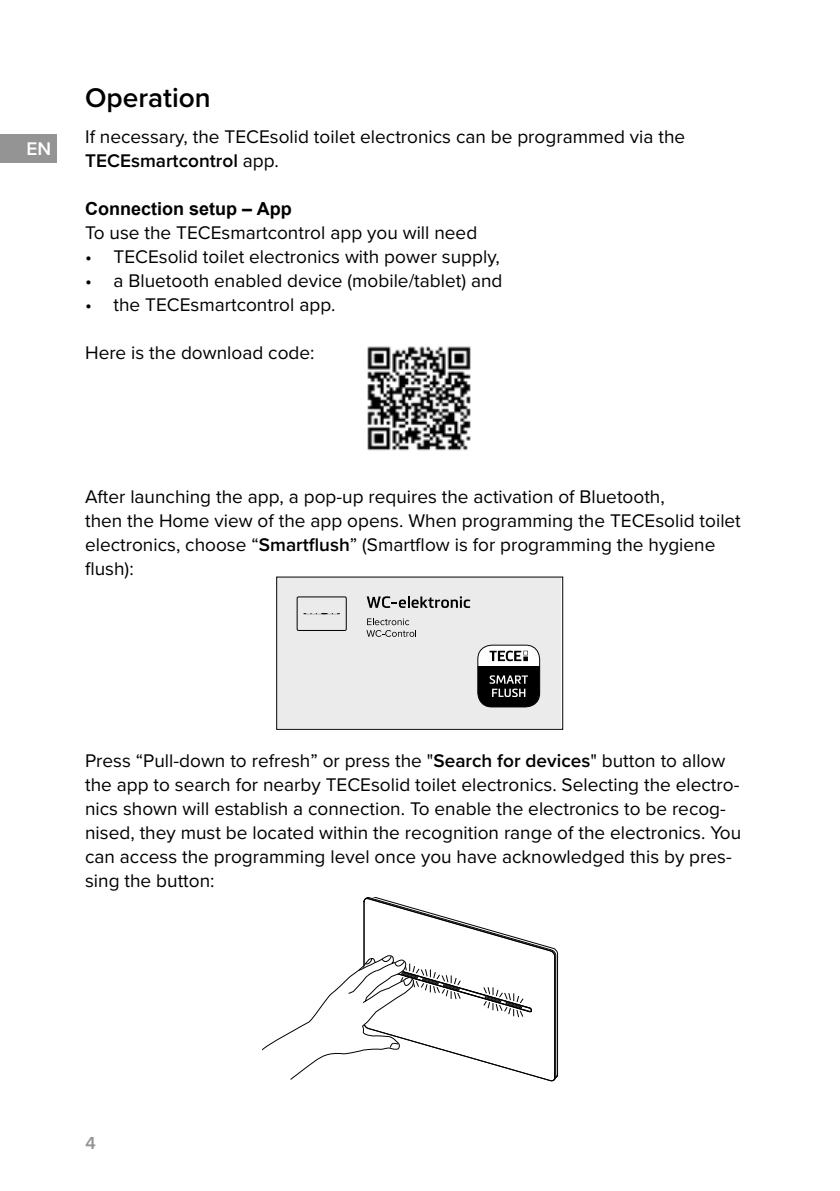
<style>
.page{position:relative;width:840px;height:1191px;background:#fff}
.page>*{position:absolute;margin:0;border:0;box-sizing:border-box;transform-origin:0 0}
.t1{font:600 28px "Proxima Nova";color:#000}
.t2{font:19px/24px "Proxima Nova";color:#000}
.t3{font:600 19px "Proxima Nova";color:#fff}
.t4{font:700 18px "Arial";color:#000}
.t5{font:600 18px "Proxima Nova";color:#949494}
.s1{font-weight:600}
</style>
<div class="page">
<img style="left:367px;top:346px;width:104px;height:105px">
<div style="left:276px;top:577px;width:284px;height:150px;background:#ecebec"></div>
<svg style="left:477px;top:644px;width:63px;height:63px;background:#5b5b5b"></svg>
<svg style="left:296px;top:596px;width:51px;height:35px"></svg>
<svg style="left:366px;top:596px;width:104px;height:12px"></svg>
<svg style="left:366px;top:618px;width:50px;height:19px"></svg>
<svg style="left:262px;top:897px;width:296px;height:184px"></svg>
<div style="left:0;top:135px;width:57px;height:28px;background:#949494"></div>
<p class="t3" style="left:26px;top:135px;width:26px">EN</p>
<h1 class="t1" style="left:85px;top:77px;width:127px">Operation</h1>
<p class="t2" style="left:85px;top:123px;width:601px">If necessary, the TECEsolid toilet electronics can be programmed via the<br><span class="s1">TECEsmartcontrol</span> app.</p>
<p class="t4" style="left:85px;top:196px;width:208px">Connection setup – App</p>
<p class="t2" style="left:85px;top:219px;width:393px">To use the TECEsmartcontrol app you will need</p>
<p class="t2" style="left:85px;top:243px;width:416px">• TECEsolid toilet electronics with power supply,</p>
<p class="t2" style="left:85px;top:267px;width:418px">• a Bluetooth enabled device (mobile/tablet) and</p>
<p class="t2" style="left:85px;top:291px;width:252px">• the TECEsmartcontrol app.</p>
<p class="t2" style="left:85px;top:339px;width:231px">Here is the download code:</p>
<p class="t2" style="left:85px;top:483px;width:657px">After launching the app, a pop-up requires the activation of Bluetooth,<br>then the Home view of the app opens. When programming the TECEsolid toilet electronics, choose “<span class="s1">Smartflush</span>” (Smartflow is for programming the hygiene flush):</p>
<p class="t2" style="left:85px;top:747px;width:657px">Press “Pull-down to refresh” or press the "<span class="s1">Search for devices</span>" button to allow the app to search for nearby TECEsolid toilet electronics. Selecting the electro&shy;nics shown will establish a connection. To enable the electronics to be recog&shy;nised, they must be located within the recognition range of the electronics. You can access the programming level once you have acknowledged this by pres&shy;sing the button:</p>
<p class="t5" style="left:85px;top:1129px;width:13px">4</p>
</div>
